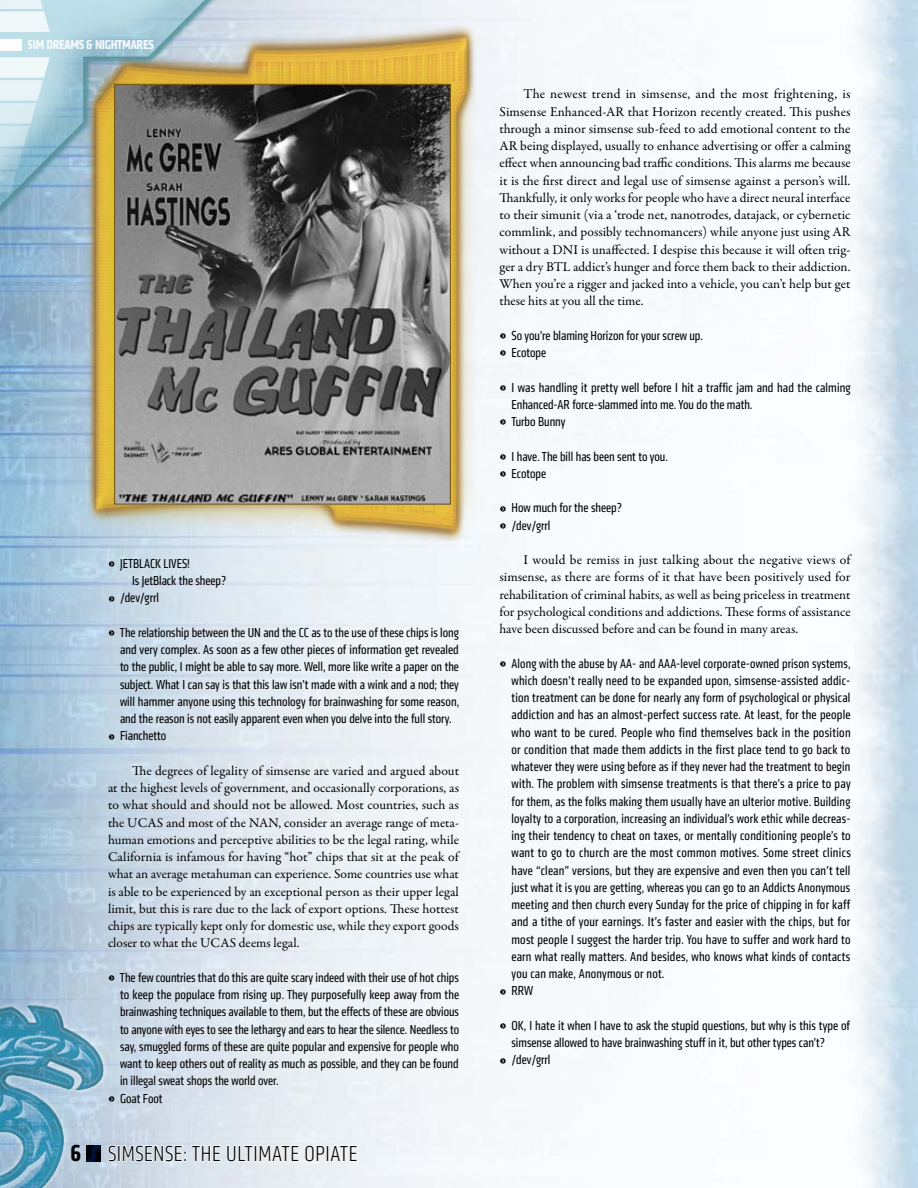
<style>
.page{position:relative;width:918px;height:1188px;background:#fff}
.page>*{position:absolute;margin:0;border:0;box-sizing:border-box;transform-origin:0 0}
.t1{font:300 condensed 22.5px "Klavika";letter-spacing:.025em;color:#000}
.t2{font:condensed 13.5px/17.2px "Klavika";letter-spacing:.01em;color:#000}
.t3{font:13.5px/17.2px "Garamond Premr Pro";color:#000;text-align:justify}
.t4{font:700 condensed 13.5px "Klavika";letter-spacing:-.02em;color:#fff}
.s1{font-family:"Badloc ICG";font-stretch:normal;font-size:18px}
.s2{font-weight:700;font-size:24px}
</style>
<div class="page">
<img style="left:0;top:0;width:918px;height:1188px">
<svg style="left:0;top:999px;width:109px;height:189px;background:#85b3ca"></svg>
<img style="left:0;top:1005px;width:35px;height:82px">
<div style="left:85px;top:1143px;width:18px;height:19px;background:#0097ce;opacity:.5"></div>
<svg style="left:107px;top:1139px;width:251px;height:27px"></svg>
<img style="left:84px;top:18px;width:396px;height:533px">
<div style="left:85px;top:54px;width:396px;height:480px;background:#cca52b;opacity:.5"></div>
<img style="left:116px;top:86px;width:333px;height:417px">
<img style="left:0;top:0;width:297px;height:306px">
<svg style="left:0;top:57px;width:50px;height:135px;background:#b9d6e2"></svg>
<svg style="left:0;top:0;width:50px;height:32px"></svg>
<div style="left:0;top:39px;width:21px;height:12px;background:#fff"></div>
<p class="t4" style="left:28px;top:36px;width:127px">SIM DREAMS &amp; NIGHTMARES</p>
<p class="t2" style="left:108px;top:555px;width:84px"><span class="s1">&gt;</span> JETBLACK LIVES!</p>
<p class="t2" style="left:132px;top:572px;width:96px">Is JetBlack the sheep?</p>
<p class="t2" style="left:108px;top:589px;width:53px"><span class="s1">&gt;</span> /dev/grrl</p>
<p class="t2" style="left:108px;top:624px;width:352px"><span class="s1">&gt;</span> The relationship between the UN and the CC as to the use of these chips is long</p>
<p class="t2" style="left:120px;top:641px;width:340px">and very complex. As soon as a few other pieces of information get revealed</p>
<p class="t2" style="left:120px;top:658px;width:340px">to the public, I might be able to say more. Well, more like write a paper on the</p>
<p class="t2" style="left:120px;top:676px;width:340px">subject. What I can say is that this law isn’t made with a wink and a nod; they</p>
<p class="t2" style="left:120px;top:693px;width:341px">will hammer anyone using this technology for brainwashing for some reason,</p>
<p class="t2" style="left:120px;top:710px;width:333px">and the reason is not easily apparent even when you delve into the full story.</p>
<p class="t2" style="left:108px;top:727px;width:60px"><span class="s1">&gt;</span> Fianchetto</p>
<p class="t3" style="left:108px;top:762px;width:353px;text-indent:24px">The degrees of legality of simsense are varied and argued about at the highest levels of government, and occasionally corporations, as to what should and should not be allowed. Most countries, such as the UCAS and most of the NAN, consider an average range of meta&shy;human emotions and perceptive abilities to be the legal rating, while California is infamous for having “hot” chips that sit at the peak of what an average metahuman can experience. Some countries use what is able to be experienced by an exceptional person as their upper legal limit, but this is rare due to the lack of export options. These hottest chips are typically kept only for domestic use, while they export goods closer to what the UCAS deems legal.</p>
<p class="t2" style="left:108px;top:969px;width:352px"><span class="s1">&gt;</span> The few countries that do this are quite scary indeed with their use of hot chips</p>
<p class="t2" style="left:120px;top:986px;width:341px">to keep the populace from rising up. They purposefully keep away from the</p>
<p class="t2" style="left:120px;top:1003px;width:340px">brainwashing techniques available to them, but the effects of these are obvious</p>
<p class="t2" style="left:120px;top:1021px;width:341px">to anyone with eyes to see the lethargy and ears to hear the silence. Needless to</p>
<p class="t2" style="left:120px;top:1038px;width:341px">say, smuggled forms of these are quite popular and expensive for people who</p>
<p class="t2" style="left:120px;top:1055px;width:340px">want to keep others out of reality as much as possible, and they can be found</p>
<p class="t2" style="left:120px;top:1072px;width:160px">in illegal sweat shops the world over.</p>
<p class="t2" style="left:108px;top:1090px;width:56px"><span class="s1">&gt;</span> Goat Foot</p>
<h1 class="t1" style="left:70px;top:1141px;width:289px"><span class="s2">6</span> SIMSENSE: THE ULTIMATE OPIATE</h1>
<p class="t3" style="left:500px;top:86px;width:353px;text-indent:24px">The newest trend in simsense, and the most frightening, is Simsense Enhanced-AR that Horizon recently created. This pushes through a minor simsense sub-feed to add emotional content to the AR being displayed, usually to enhance advertising or offer a calming effect when announcing bad traffic conditions. This alarms me because it is the first direct and legal use of simsense against a person’s will.<br>Thankfully, it only works for people who have a direct neural interface to their simunit (via a ‘trode net, nanotrodes, datajack, or cybernetic commlink, and possibly technomancers) while anyone just using AR without a DNI is unaffected. I despise this because it will often trig&shy;ger a dry BTL addict’s hunger and force them back to their addiction.<br>When you’re a rigger and jacked into a vehicle, you can’t help but get these hits at you all the time.</p>
<p class="t2" style="left:500px;top:327px;width:205px"><span class="s1">&gt;</span> So you’re blaming Horizon for your screw up. <span class="s1">&gt;</span> Ecotope</p>
<p class="t2" style="left:500px;top:379px;width:353px"><span class="s1">&gt;</span> I was handling it pretty well before I hit a traffic jam and had the calming</p>
<p class="t2" style="left:512px;top:396px;width:242px">Enhanced-AR force-slammed into me. You do the math.</p>
<p class="t2" style="left:500px;top:413px;width:67px"><span class="s1">&gt;</span> Turbo Bunny</p>
<p class="t2" style="left:500px;top:448px;width:170px"><span class="s1">&gt;</span> I have. The bill has been sent to you. <span class="s1">&gt;</span> Ecotope</p>
<p class="t2" style="left:500px;top:499px;width:124px"><span class="s1">&gt;</span> How much for the sheep? <span class="s1">&gt;</span> /dev/grrl</p>
<p class="t3" style="left:500px;top:551px;width:353px;text-indent:24px">I would be remiss in just talking about the negative views of simsense, as there are forms of it that have been positively used for rehabilitation of criminal habits, as well as being priceless in treatment for psychological conditions and addictions. These forms of assistance have been discussed before and can be found in many areas.</p>
<p class="t2" style="left:500px;top:655px;width:353px"><span class="s1">&gt;</span> Along with the abuse by AA- and AAA-level corporate-owned prison systems,</p>
<p class="t2" style="left:512px;top:672px;width:341px">which doesn’t really need to be expanded upon, simsense-assisted addic-</p>
<p class="t2" style="left:512px;top:689px;width:340px">tion treatment can be done for nearly any form of psychological or physical</p>
<p class="t2" style="left:512px;top:706px;width:341px">addiction and has an almost-perfect success rate. At least, for the people</p>
<p class="t2" style="left:512px;top:724px;width:341px">who want to be cured. People who find themselves back in the position</p>
<p class="t2" style="left:512px;top:741px;width:340px">or condition that made them addicts in the first place tend to go back to</p>
<p class="t2" style="left:512px;top:758px;width:340px">whatever they were using before as if they never had the treatment to begin</p>
<p class="t2" style="left:512px;top:775px;width:341px">with. The problem with simsense treatments is that there’s a price to pay</p>
<p class="t2" style="left:512px;top:793px;width:340px">for them, as the folks making them usually have an ulterior motive. Building</p>
<p class="t2" style="left:512px;top:810px;width:341px">loyalty to a corporation, increasing an individual’s work ethic while decreas-</p>
<p class="t2" style="left:512px;top:827px;width:341px">ing their tendency to cheat on taxes, or mentally conditioning people’s to</p>
<p class="t2" style="left:512px;top:844px;width:341px">want to go to church are the most common motives. Some street clinics</p>
<p class="t2" style="left:512px;top:862px;width:341px">have “clean” versions, but they are expensive and even then you can’t tell</p>
<p class="t2" style="left:512px;top:879px;width:340px">just what it is you are getting, whereas you can go to an Addicts Anonymous</p>
<p class="t2" style="left:512px;top:896px;width:340px">meeting and then church every Sunday for the price of chipping in for kaff</p>
<p class="t2" style="left:512px;top:913px;width:340px">and a tithe of your earnings. It’s faster and easier with the chips, but for</p>
<p class="t2" style="left:512px;top:931px;width:341px">most people I suggest the harder trip. You have to suffer and work hard to</p>
<p class="t2" style="left:512px;top:948px;width:340px">earn what really matters. And besides, who knows what kinds of contacts</p>
<p class="t2" style="left:512px;top:965px;width:154px">you can make, Anonymous or not.</p>
<p class="t2" style="left:500px;top:982px;width:35px"><span class="s1">&gt;</span> RRW</p>
<p class="t2" style="left:500px;top:1017px;width:352px"><span class="s1">&gt;</span> OK, I hate it when I have to ask the stupid questions, but why is this type of</p>
<p class="t2" style="left:512px;top:1034px;width:315px">simsense allowed to have brainwashing stuff in it, but other types can’t?</p>
<p class="t2" style="left:500px;top:1051px;width:53px"><span class="s1">&gt;</span> /dev/grrl</p>
</div>
